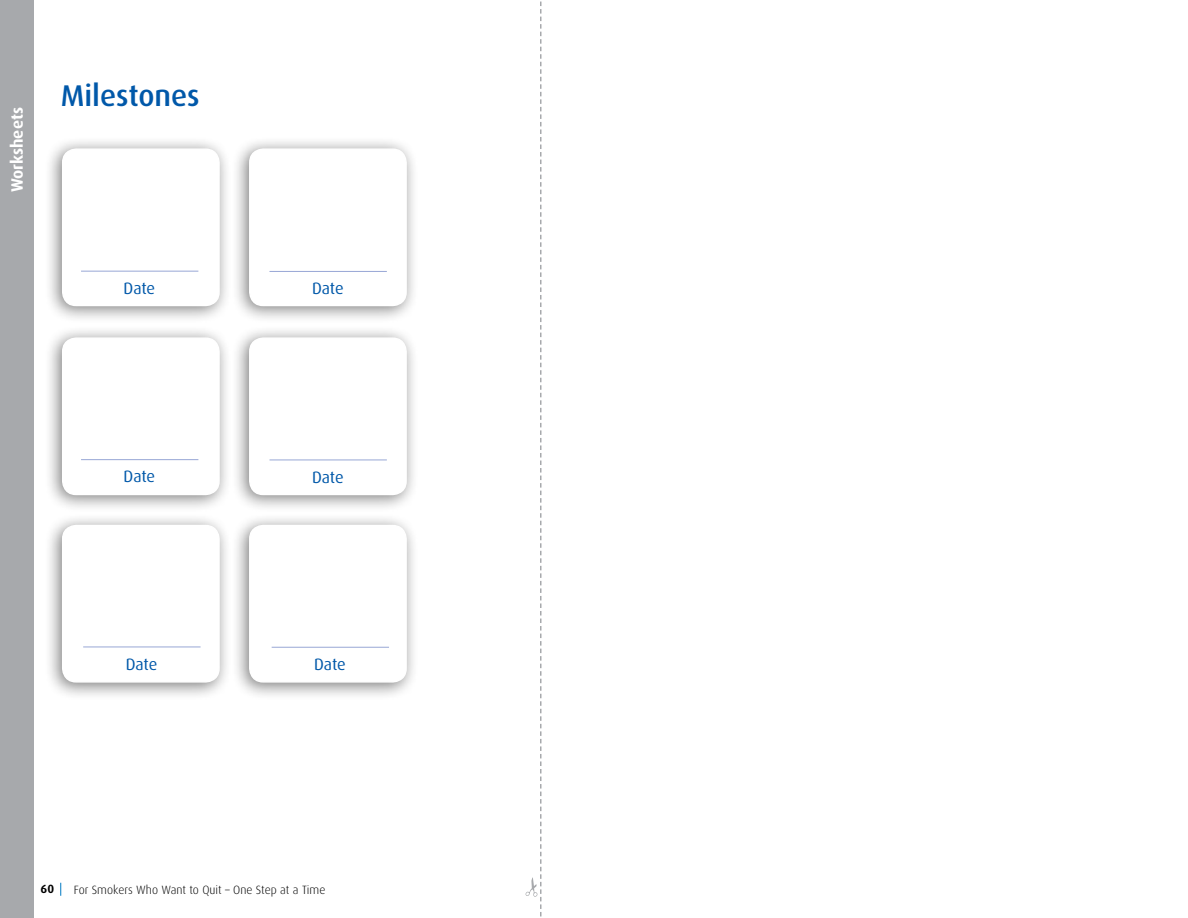
<style>
.page{position:relative;width:1188px;height:918px;background:#fff}
.page>*{position:absolute;margin:0;border:0;box-sizing:border-box;transform-origin:0 0}
.t1{font:500 30px "Dax";color:#0058a9}
.t2{font:16.5px "Dax";letter-spacing:-.005em;color:#0058a9}
.t3{font:700 16.5px "Dax";color:#fff}
.t4{font:300 12px "Dax";color:#000}
.t5{font:700 12px "Dax";color:#000}
</style>
<div class="page">
<svg style="left:60px;top:883px;width:1px;height:13px"></svg>
<div style="left:0;top:0;width:34px;height:918px;background:#a7a9ac"></div>
<svg style="left:526px;top:1px;width:16px;height:916px"></svg>
<div style="left:231px;top:136px;width:188px;height:189px;background:#000;opacity:.5"></div>
<div style="left:250px;top:149px;width:156px;height:156px;background:#fff;border-radius:14px"></div>
<div style="left:249px;top:148px;width:158px;height:158px;border:2px solid #fff;border-radius:14px"></div>
<div style="left:44px;top:136px;width:188px;height:189px;background:#000;opacity:.5"></div>
<div style="left:63px;top:149px;width:156px;height:156px;background:#fff;border-radius:14px"></div>
<div style="left:62px;top:148px;width:158px;height:158px;border:2px solid #fff;border-radius:14px"></div>
<div style="left:231px;top:325px;width:188px;height:189px;background:#000;opacity:.5"></div>
<div style="left:250px;top:338px;width:156px;height:156px;background:#fff;border-radius:14px"></div>
<div style="left:249px;top:337px;width:158px;height:158px;border:2px solid #fff;border-radius:14px"></div>
<div style="left:44px;top:325px;width:188px;height:189px;background:#000;opacity:.5"></div>
<div style="left:63px;top:338px;width:156px;height:156px;background:#fff;border-radius:14px"></div>
<div style="left:62px;top:337px;width:158px;height:158px;border:2px solid #fff;border-radius:14px"></div>
<div style="left:231px;top:513px;width:188px;height:188px;background:#000;opacity:.5"></div>
<div style="left:250px;top:526px;width:156px;height:156px;background:#fff;border-radius:14px"></div>
<div style="left:249px;top:525px;width:158px;height:158px;border:2px solid #fff;border-radius:14px"></div>
<div style="left:44px;top:513px;width:188px;height:188px;background:#000;opacity:.5"></div>
<div style="left:63px;top:526px;width:156px;height:156px;background:#fff;border-radius:14px"></div>
<div style="left:62px;top:525px;width:158px;height:158px;border:2px solid #fff;border-radius:14px"></div>
<hr style="left:81px;top:271px;width:117px;height:1px;background:#98a7d5">
<hr style="left:269px;top:271px;width:118px;height:1px;background:#98a7d5">
<hr style="left:81px;top:459px;width:117px;height:1px;background:#98a7d5">
<hr style="left:270px;top:460px;width:117px;height:1px;background:#98a7d5">
<hr style="left:83px;top:647px;width:118px;height:1px;background:#98a7d5">
<hr style="left:272px;top:647px;width:117px;height:1px;background:#98a7d5">
<h2 class="t3" style="left:8px;top:192px;width:86px;rotate:-90deg">Worksheets</h2>
<h1 class="t1" style="left:61px;top:79px;width:140px">Milestones</h1>
<h2 class="t2" style="left:124px;top:279px;width:33px">Date</h2>
<h2 class="t2" style="left:312px;top:279px;width:33px">Date</h2>
<h2 class="t2" style="left:124px;top:468px;width:33px">Date</h2>
<h2 class="t2" style="left:312px;top:468px;width:33px">Date</h2>
<h2 class="t2" style="left:126px;top:655px;width:33px">Date</h2>
<h2 class="t2" style="left:314px;top:655px;width:33px">Date</h2>
<p class="t5" style="left:41px;top:882px;width:15px">60</p>
<p class="t4" style="left:74px;top:883px;width:253px">For Smokers Who Want to Quit – One Step at a Time</p>
</div>
